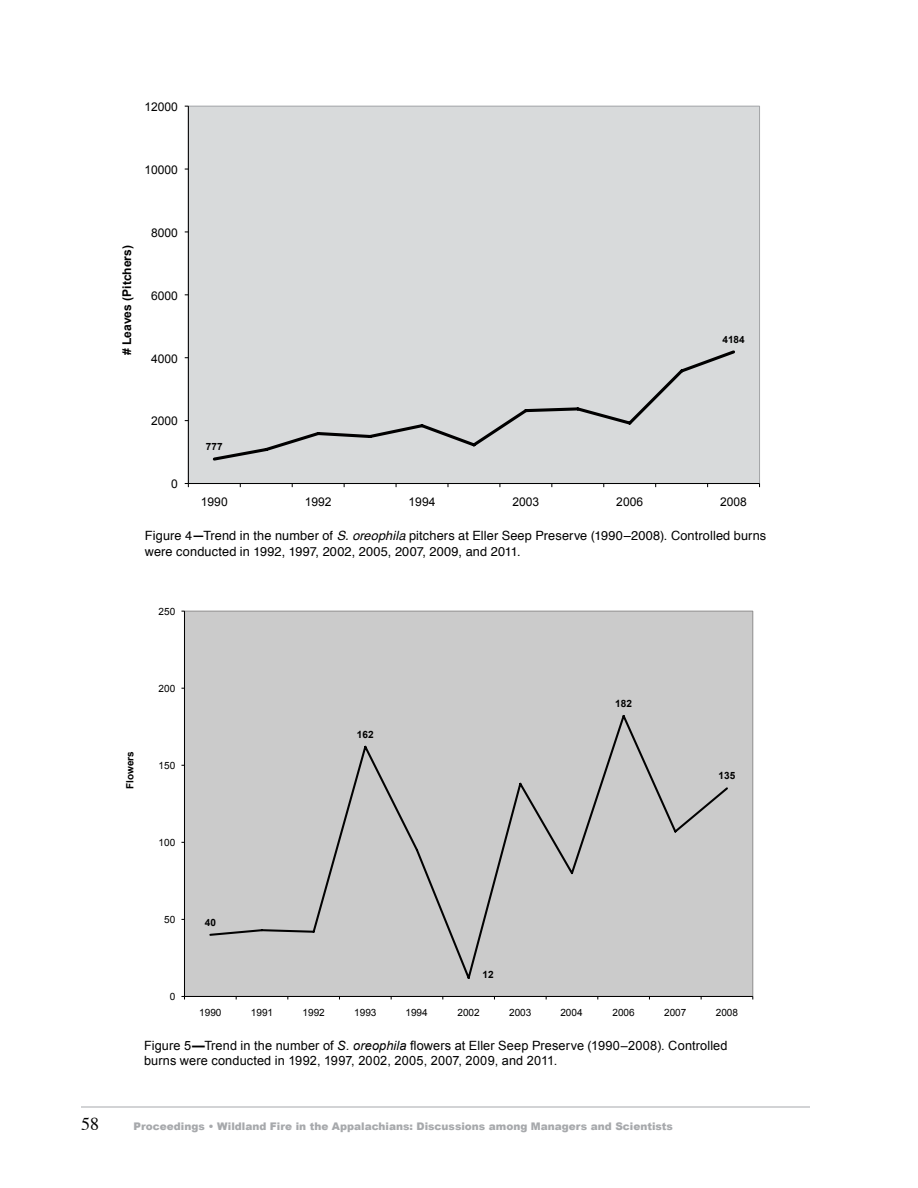
<style>
.page{position:relative;width:918px;height:1188px;background:#fff}
.page>*{position:absolute;margin:0;border:0;box-sizing:border-box;transform-origin:0 0}
.t1{font:18px "Times";color:#000}
.t2{font:12.75px/15.8px "Helvetica";letter-spacing:.01em;color:#000}
.t3{font:12.75px/15.8px "Arial";letter-spacing:.01em;color:#000}
.t4{font:12px "Arial";color:#000}
.t5{font:700 12px "Arial";color:#000}
.t6{font:900 10.5px "Arial";color:#a7a9ac}
.t7{font:10.05px "Arial";color:#010101}
.t8{font:700 10.05px "Arial";color:#010101}
.t9{font:700 10.05px "Arial";color:#000}
.s1{font-weight:700}
.s2{font-style:italic}
</style>
<div class="page">
<hr style="left:81px;top:1107px;width:729px;height:1px;background:#a7a9ac">
<div style="left:188px;top:106px;width:572px;height:378px;background:#d8dadb"></div>
<hr style="left:188px;top:106px;width:1px;height:378px;background:#000">
<hr style="left:188px;top:483px;width:572px;height:1px;background:#000">
<svg style="left:212px;top:350px;width:523px;height:111px"></svg>
<div style="left:185px;top:611px;width:568px;height:385px;background:#cbcbcb"></div>
<hr style="left:184px;top:611px;width:1px;height:385px;background:#010101">
<hr style="left:185px;top:996px;width:568px;height:1px;background:#010101">
<svg style="left:209px;top:715px;width:519px;height:264px"></svg>
<p class="t4" style="left:145px;top:99px;width:35px">12000</p>
<p class="t4" style="left:145px;top:162px;width:35px">10000</p>
<p class="t5" style="left:119px;top:355px;width:111px;rotate:-90deg"># Leaves (Pitchers)</p>
<p class="t4" style="left:151px;top:225px;width:28px">8000</p>
<p class="t4" style="left:151px;top:288px;width:28px">6000</p>
<p class="t4" style="left:151px;top:350px;width:28px">4000</p>
<p class="t9" style="left:722px;top:333px;width:24px">4184</p>
<p class="t4" style="left:151px;top:413px;width:28px">2000</p>
<p class="t4" style="left:171px;top:476px;width:8px">0</p>
<p class="t9" style="left:206px;top:440px;width:18px">777</p>
<p class="t4" style="left:201px;top:494px;width:28px">1990</p>
<p class="t4" style="left:305px;top:494px;width:28px">1992</p>
<p class="t4" style="left:409px;top:494px;width:28px">1994</p>
<p class="t4" style="left:512px;top:494px;width:28px">2003</p>
<p class="t4" style="left:616px;top:494px;width:28px">2006</p>
<p class="t4" style="left:720px;top:494px;width:28px">2008</p>
<p class="t2" style="left:145px;top:528px;width:623px">Figure 4<span class="s1">—</span>Trend in the number of <span class="s2">S. oreophila</span> pitchers at Eller Seep Preserve (1990–2008). Controlled burns were conducted in 1992, 1997, 2002, 2005, 2007, 2009, and 2011.</p>
<p class="t7" style="left:159px;top:605px;width:18px">250</p>
<p class="t8" style="left:123px;top:789px;width:39px;rotate:-90deg">Flowers</p>
<p class="t7" style="left:159px;top:682px;width:18px">200</p>
<p class="t7" style="left:159px;top:759px;width:18px">150</p>
<p class="t7" style="left:159px;top:836px;width:18px">100</p>
<p class="t8" style="left:357px;top:727px;width:18px">162</p>
<p class="t8" style="left:615px;top:697px;width:18px">182</p>
<p class="t8" style="left:719px;top:769px;width:18px">135</p>
<p class="t7" style="left:164px;top:913px;width:13px">50</p>
<p class="t7" style="left:170px;top:990px;width:7px">0</p>
<p class="t8" style="left:205px;top:915px;width:13px">40</p>
<p class="t8" style="left:483px;top:967px;width:13px">12</p>
<p class="t7" style="left:199px;top:1006px;width:24px">1990</p>
<p class="t7" style="left:251px;top:1006px;width:24px">1991</p>
<p class="t7" style="left:303px;top:1006px;width:24px">1992</p>
<p class="t7" style="left:354px;top:1006px;width:24px">1993</p>
<p class="t7" style="left:405px;top:1006px;width:24px">1994</p>
<p class="t7" style="left:458px;top:1006px;width:24px">2002</p>
<p class="t7" style="left:509px;top:1006px;width:24px">2003</p>
<p class="t7" style="left:560px;top:1006px;width:24px">2004</p>
<p class="t7" style="left:612px;top:1006px;width:24px">2006</p>
<p class="t7" style="left:664px;top:1006px;width:24px">2007</p>
<p class="t7" style="left:716px;top:1006px;width:24px">2008</p>
<p class="t3" style="left:144px;top:1037px;width:585px">Figure 5<span class="s1">—</span>Trend in the number of <span class="s2">S. oreophila</span> flowers at Eller Seep Preserve (1990–2008). Controlled burns were conducted in 1992, 1997, 2002, 2005, 2007, 2009, and 2011.</p>
<h1 class="t1" style="left:81px;top:1108px;width:19px">58</h1>
<p class="t6" style="left:134px;top:1119px;width:541px">Proceedings • Wildland Fire in the Appalachians: Discussions among Managers and Scientists</p>
</div>
